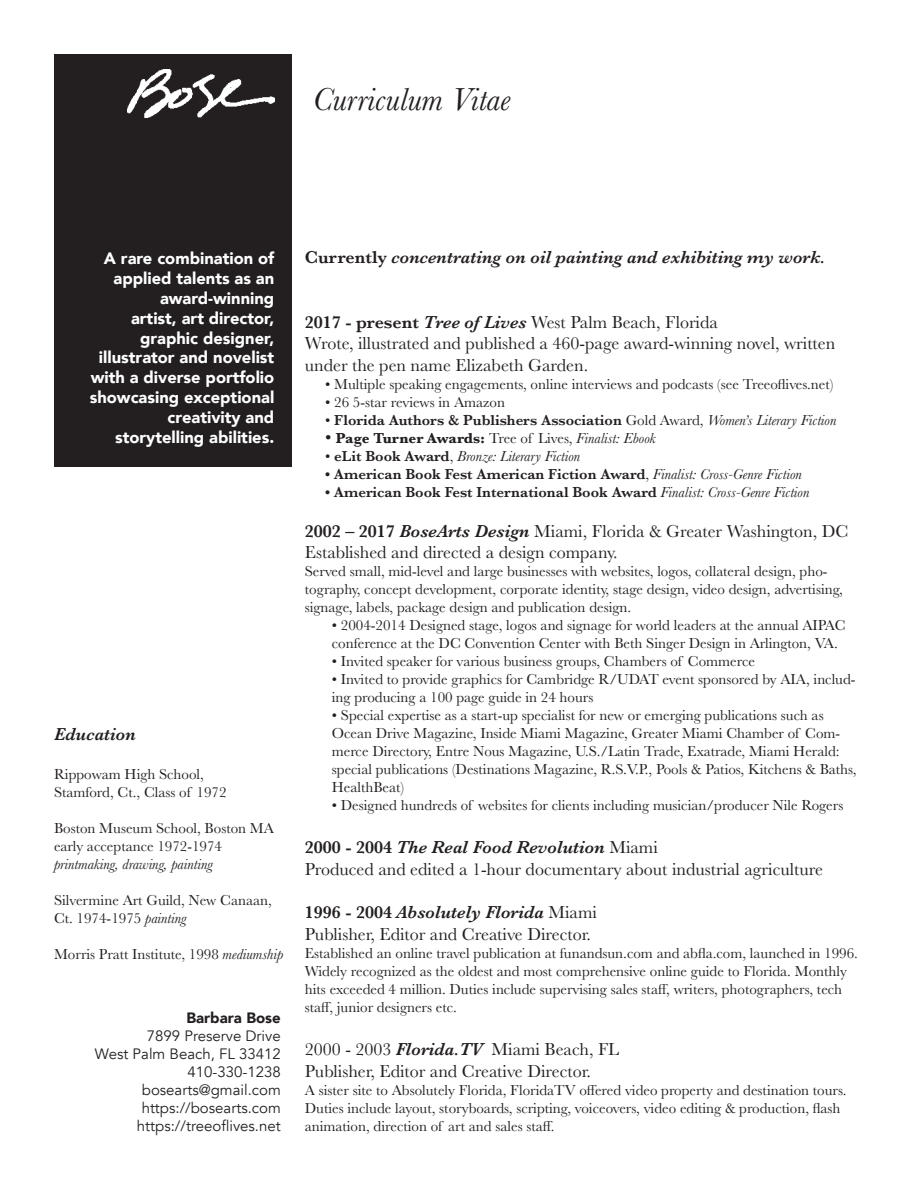
<style>
.page{position:relative;width:918px;height:1188px;background:#fff}
.page>*{position:absolute;margin:0;border:0;box-sizing:border-box;transform-origin:0 0}
.t1{font:italic 33px "Baskerville";color:#231f20}
.t2{font:18px/21.6px "Baskerville";color:#231f20}
.t3{font:italic 600 18px "Baskerville";color:#231f20}
.t4{font:900 16.5px/19.8px "Avenir";color:#fff;text-align:right}
.t5{font:15px/18px "Baskerville";color:#231f20}
.t6{font:600 15px "Baskerville";color:#231f20}
.t7{font:15px/18px "Avenir";color:#231f20;text-align:right}
.t8{font:italic 15px "Baskerville";color:#231f20}
.t9{font:700 15px "Baskerville";color:#231f20}
.t10{font:900 15px "Avenir";color:#231f20}
.s1{font-style:italic}
.s2{font-style:normal}
.s3{font-weight:600}
.s4{font-weight:600;font-style:italic}
.s5{font-weight:400}
.s6{font-weight:400;font-style:italic}
.s7{font-weight:400;font-size:18px}
.s8{font-weight:600;font-style:normal}
</style>
<div class="page">
<div style="left:54px;top:54px;width:238px;height:413px;background:#231f20"></div>
<img style="left:128px;top:70px;width:146px;height:48px">
<h1 class="t1" style="left:313px;top:77px;width:199px">Curriculum Vitae</h1>
<p class="t4" style="left:90px;top:248px;width:186px">A rare combination of applied talents as an award-winning<br>artist, art director, graphic designer, illustrator and novelist with a diverse portfolio showcasing exceptional creativity and storytelling abilities.</p>
<p class="t3" style="left:54px;top:722px;width:83px">Education</p>
<p class="t5" style="left:54px;top:766px;width:174px">Rippowam High School,<br>Stamford, Ct., Class of 1972</p>
<p class="t5" style="left:54px;top:820px;width:222px">Boston Museum School, Boston MA early acceptance 1972-1974</p>
<p class="t8" style="left:54px;top:855px;width:160px">printmaking, drawing, painting</p>
<p class="t5" style="left:54px;top:892px;width:219px">Silvermine Art Guild, New Canaan,<br>Ct. 1974-1975 <span class="s1">painting</span></p>
<p class="t5" style="left:54px;top:946px;width:231px">Morris Pratt Institute, 1998 <span class="s1">mediumship</span></p>
<p class="t10" style="left:186px;top:1005px;width:96px">Barbara Bose</p>
<p class="t7" style="left:95px;top:1027px;width:187px">7899 Preserve Drive<br>West Palm Beach, FL 33412<br>410-330-1238 bosearts@gmail.com https://bosearts.com https://treeoflives.net</p>
<p class="t3" style="left:305px;top:245px;width:522px"><span class="s2">Currently</span> concentrating on oil painting and exhibiting my work.</p>
<p class="t2" style="left:305px;top:311px;width:532px"><span class="s3">2017 - present</span> <span class="s4">Tree of Lives</span> West Palm Beach, Florida<br>Wrote, illustrated and published a 460-page award-winning novel, written under the pen name Elizabeth Garden.</p>
<p class="t5" style="left:325px;top:375px;width:510px">• Multiple speaking engagements, online interviews and podcasts (see Treeoflives.net)</p>
<p class="t5" style="left:325px;top:393px;width:181px">• 26 5-star reviews in Amazon</p>
<p class="t6" style="left:325px;top:410px;width:513px"><span class="s5">•</span> Florida Authors &amp; Publishers Association <span class="s5">Gold Award,</span> <span class="s6">Women’s Literary Fiction</span></p>
<p class="t9" style="left:325px;top:428px;width:332px"><span class="s7">•</span> Page Turner Awards: <span class="s5">Tree of Lives,</span> <span class="s6">Finalist: Ebook</span></p>
<p class="t8" style="left:325px;top:446px;width:257px"><span class="s2">•</span> <span class="s8">eLit Book Award</span><span class="s2">,</span> Bronze: Literary Fiction</p>
<p class="t6" style="left:325px;top:464px;width:478px">• American Book Fest American Fiction Award<span class="s5">,</span> <span class="s6">Finalist: Cross-Genre Fiction</span></p>
<p class="t6" style="left:325px;top:482px;width:486px">• American Book Fest International Book Award <span class="s6">Finalist: Cross-Genre Fiction</span></p>
<p class="t2" style="left:305px;top:520px;width:545px"><span class="s3">2002 – 2017</span> <span class="s4">BoseArts Design</span> Miami, Florida &amp; Greater Washington, DC<br>Established and directed a design company.</p>
<p class="t5" style="left:305px;top:563px;width:540px">Served small, mid-level and large businesses with websites, logos, collateral design, pho&shy;tography, concept development, corporate identity, stage design, video design, advertising, signage, labels, package design and publication design.</p>
<p class="t5" style="left:332px;top:617px;width:515px">• 2004-2014 Designed stage, logos and signage for world leaders at the annual AIPAC conference at the DC Convention Center with Beth Singer Design in Arlington, VA.</p>
<p class="t5" style="left:332px;top:653px;width:425px">• Invited speaker for various business groups, Chambers of Commerce</p>
<p class="t5" style="left:332px;top:671px;width:525px">• Invited to provide graphics for Cambridge R/UDAT event sponsored by AIA, includ&shy;ing producing a 100 page guide in 24 hours</p>
<p class="t5" style="left:332px;top:707px;width:526px">• Special expertise as a start-up specialist for new or emerging publications such as Ocean Drive Magazine, Inside Miami Magazine, Greater Miami Chamber of Com&shy;merce Directory, Entre Nous Magazine, U.S./Latin Trade, Exatrade, Miami Herald: special publications (Destinations Magazine, R.S.V.P., Pools &amp; Patios, Kitchens &amp; Baths, HealthBeat)</p>
<p class="t5" style="left:332px;top:797px;width:513px">• Designed hundreds of websites for clients including musician/producer Nile Rogers</p>
<p class="t2" style="left:305px;top:837px;width:520px"><span class="s3">2000 - 2004</span> <span class="s4">The Real Food Revolution</span> Miami<br>Produced and edited a 1-hour documentary about industrial agriculture</p>
<p class="t2" style="left:305px;top:902px;width:294px"><span class="s3">1996 - 2004</span> <span class="s4">Absolutely Florida</span> Miami<br>Publisher, Editor and Creative Director.</p>
<p class="t5" style="left:305px;top:944px;width:555px">Established an online travel publication at funandsun.com and abfla.com, launched in 1996.<br>Widely recognized as the oldest and most comprehensive online guide to Florida. Monthly hits exceeded 4 million. Duties include supervising sales staff, writers, photographers, tech staff, junior designers etc.</p>
<p class="t2" style="left:305px;top:1039px;width:316px">2000 - 2003 <span class="s4">Florida.TV</span> Miami Beach, FL<br>Publisher, Editor and Creative Director.</p>
<p class="t5" style="left:305px;top:1081px;width:543px">A sister site to Absolutely Florida, FloridaTV offered video property and destination tours.<br>Duties include layout, storyboards, scripting, voiceovers, video editing &amp; production, flash animation, direction of art and sales staff.</p>
</div>
